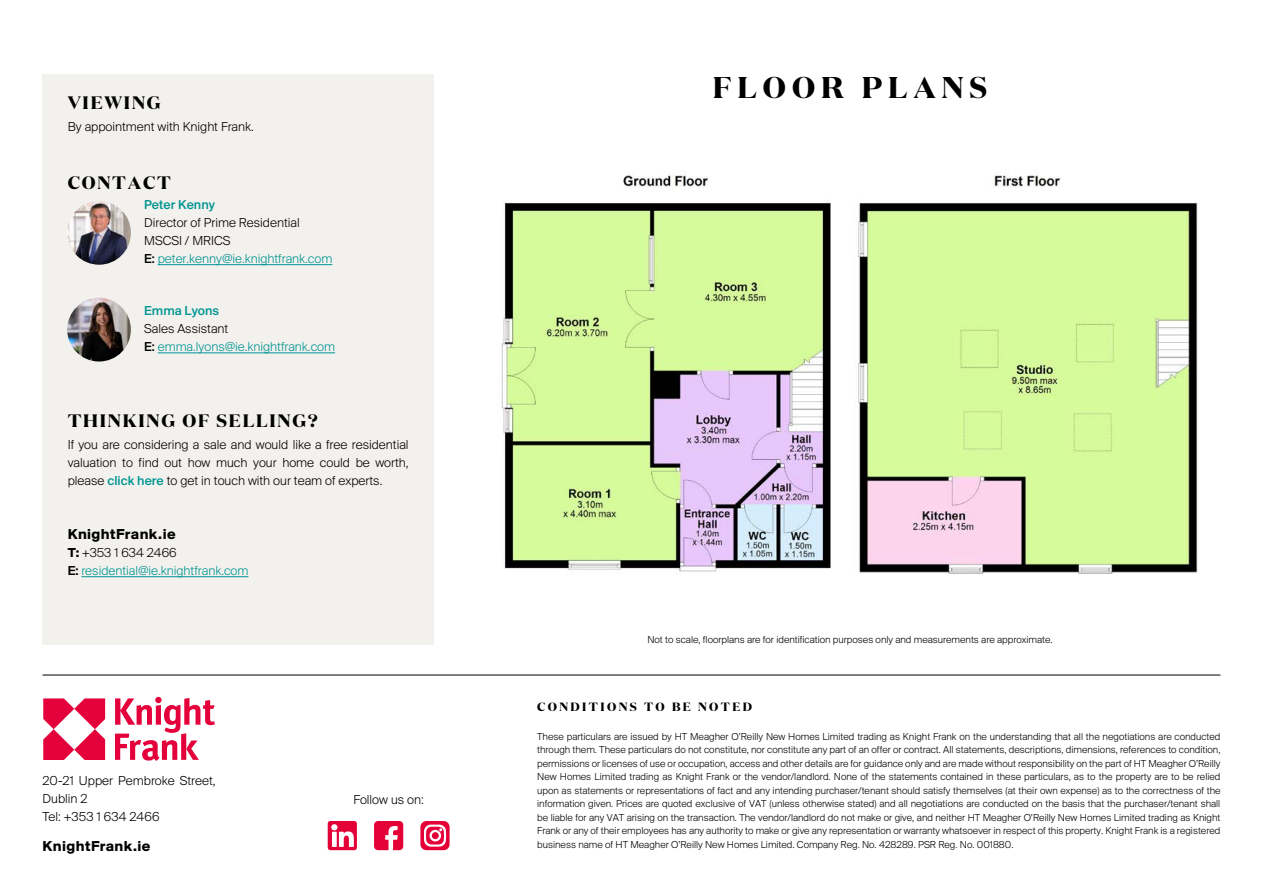
<style>
.page{position:relative;width:1263px;height:893px;background:#fff}
.page>*{position:absolute;margin:0;border:0;box-sizing:border-box;transform-origin:0 0}
.t1{font:700 30px "Domaine Disp";letter-spacing:.2em;color:#000}
.t2{font:700 18px "Domaine Disp";letter-spacing:.1em;color:#000}
.t3{font:700 15px "Suisse BP Intl";letter-spacing:.03em;color:#000}
.t4{font:300 13.5px/18px "Suisse BP Intl";color:#000}
.t5{font:300 13.5px/18px "Suisse BP Intl";color:#009591}
.t6{font:500 13.5px "Suisse BP Intl";color:#009591}
.t7{font:700 12px "Domaine Disp";letter-spacing:.2em;color:#000}
.t8{font:300 10.5px/13.5px "Suisse BP Intl";color:#000;text-align:justify}
.s1{font-weight:500}
.s2{color:#009591}
.s3{color:#000}
.s4{font-weight:500;color:#000}
.s5{font-weight:500;color:#009591}
.s6{font-weight:700;color:#000}
.s7{font-family:"Suisse BP Intl Antique";font-weight:400;color:#000}
</style>
<div class="page">
<div style="left:43px;top:74px;width:391px;height:571px;background:#f3f1ee"></div>
<hr style="left:43px;top:675px;width:1177px;height:1px;background:#000">
<svg style="left:43px;top:698px;width:62px;height:62px"></svg>
<svg style="left:115px;top:698px;width:100px;height:63px"></svg>
<svg style="left:328px;top:821px;width:29px;height:29px"></svg>
<svg style="left:374px;top:821px;width:29px;height:29px"></svg>
<svg style="left:420px;top:821px;width:30px;height:29px"></svg>
<div style="left:432px;top:832px;width:7px;height:7px;background:#e40138;border-radius:50%"></div>
<img style="left:501px;top:175px;width:697px;height:399px">
<img style="left:67px;top:201px;width:64px;height:64px;border-radius:32px">
<img style="left:67px;top:298px;width:64px;height:63px;border-radius:32px">
<hr style="left:158px;top:264px;width:174px;height:1px;background:#009591">
<hr style="left:158px;top:352px;width:177px;height:1px;background:#009591">
<hr style="left:81px;top:576px;width:167px;height:1px;background:#009591">
<h2 class="t2" style="left:68px;top:91px;width:95px">VIEWING</h2>
<p class="t4" style="left:68px;top:118px;width:188px">By appointment with Knight Frank.</p>
<h2 class="t2" style="left:68px;top:171px;width:105px">CONTACT</h2>
<p class="t6" style="left:144px;top:197px;width:72px">Peter Kenny</p>
<p class="t4" style="left:144px;top:214px;width:190px">Director of Prime Residential<br>MSCSI / MRICS<br><span class="s1">E:</span> <span class="s2">peter.kenny@ie.knightfrank.com</span></p>
<p class="t6" style="left:144px;top:303px;width:76px">Emma Lyons</p>
<p class="t5" style="left:144px;top:320px;width:192px"><span class="s3">Sales Assistant<br></span><span class="s4">E:</span> emma.lyons@ie.knightfrank.com</p>
<h2 class="t2" style="left:68px;top:409px;width:252px">THINKING OF SELLING?</h2>
<p class="t4" style="left:68px;top:436px;width:342px;text-align:justify">If you are considering a sale and would like a free residential valuation to find out how much your home could be worth, please <span class="s5">click here</span> to get in touch with our team of experts.</p>
<h3 class="t3" style="left:68px;top:526px;width:109px">KnightFrank.ie</h3>
<p class="t5" style="left:68px;top:544px;width:182px"><span class="s6">T:</span> <span class="s3">+353 1 634 2466<br></span><span class="s7">E:</span> residential@ie.knightfrank.com</p>
<p class="t4" style="left:43px;top:771px;width:175px">20-21 Upper Pembroke Street,<br>Dublin 2<br>Tel: +353 1 634 2466</p>
<h3 class="t3" style="left:43px;top:837px;width:109px">KnightFrank.ie</h3>
<p class="t4" style="left:353px;top:790px;width:72px">Follow us on:</p>
<h1 class="t1" style="left:713px;top:68px;width:276px">FLOOR PLANS</h1>
<p class="t8" style="left:647px;top:633px;width:407px">Not to scale, floorplans are for identification purposes only and measurements are approximate.</p>
<p class="t7" style="left:537px;top:698px;width:216px">CONDITIONS TO BE NOTED</p>
<p class="t8" style="left:537px;top:729px;width:685px">These particulars are issued by HT Meagher O’Reilly New Homes Limited trading as Knight Frank on the understanding that all the negotiations are conducted through them. These particulars do not constitute, nor constitute any part of an offer or contract. All statements, descriptions, dimensions, references to condition, permissions or licenses of use or occupation, access and other details are for guidance only and are made without responsibility on the part of HT Meagher O’Reilly New Homes Limited trading as Knight Frank or the vendor/landlord. None of the statements contained in these particulars, as to the property are to be relied upon as statements or representations of fact and any intending purchaser/tenant should satisfy themselves (at their own expense) as to the correctness of the information given. Prices are quoted exclusive of VAT (unless otherwise stated) and all negotiations are conducted on the basis that the purchaser/tenant shall be liable for any VAT arising on the transaction. The vendor/landlord do not make or give, and neither HT Meagher O’Reilly New Homes Limited trading as Knight Frank or any of their employees has any authority to make or give any representation or warranty whatsoever in respect of this property. Knight Frank is a registered business name of HT Meagher O’Reilly New Homes Limited. Company Reg. No. 428289. PSR Reg. No. 001880.</p>
</div>
